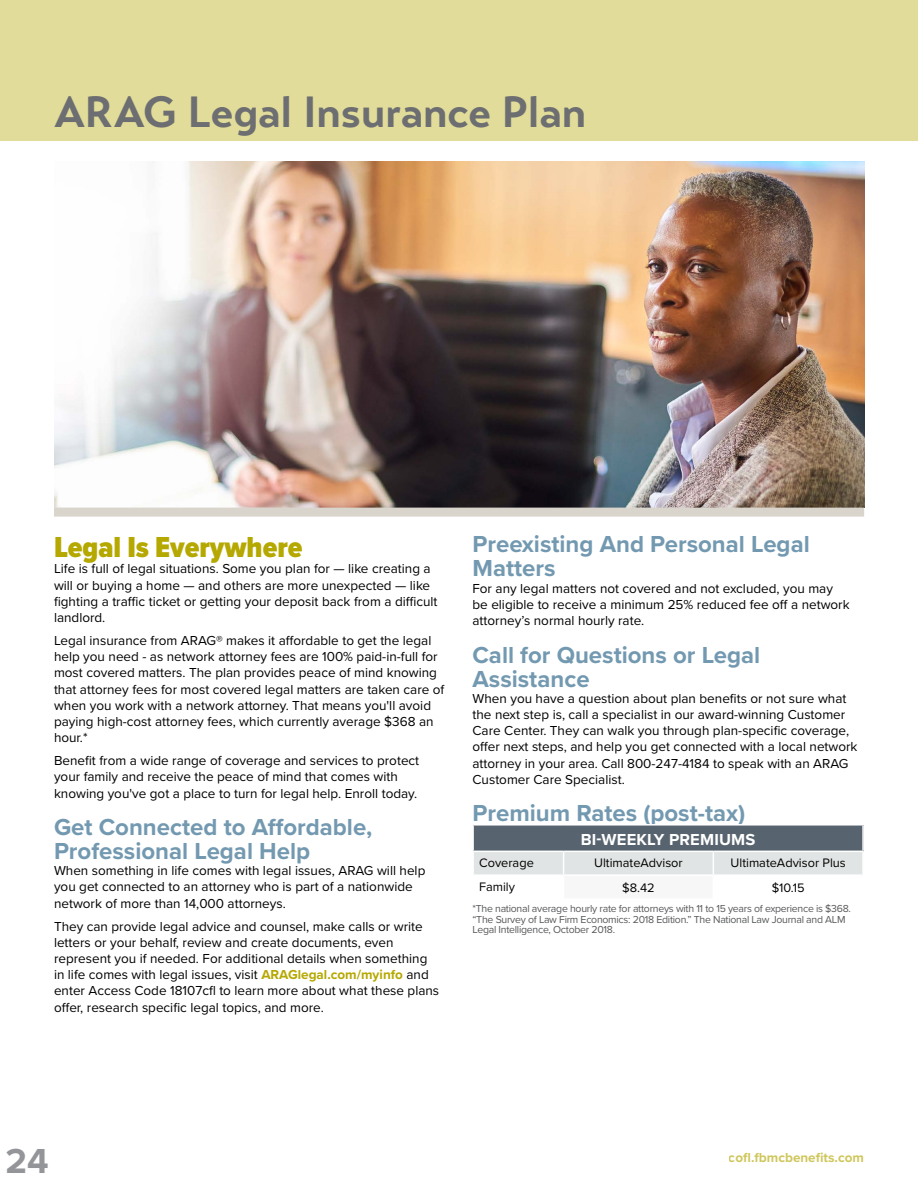
<style>
.page{position:relative;width:918px;height:1188px;background:#fff}
.page>*{position:absolute;margin:0;border:0;box-sizing:border-box;transform-origin:0 0}
.t1{font:700 43.5px "Transat Text";color:#6d6e71}
.t2{font:700 36px "Proxima Nova";color:#939598}
.t3{font:900 30px "Proxima Nova Cond";color:#b5a800}
.t4{font:700 24px/24px "Proxima Nova";color:#7399b1}
.t5{font:700 16.5px "Proxima Nova";letter-spacing:.01em;color:#fff}
.t6{font:13.5px/16.2px "Proxima Nova";color:#000}
.t7{font:700 13.5px "Proxima Nova";color:#b5a800}
.t8{font:12.75px "Proxima Nova";color:#000}
.t9{font:10.5px/10.5px "Proxima Nova";letter-spacing:-.025em;color:#58595b}
.s1{font-weight:700;color:#b5a800}
</style>
<div class="page">
<div style="left:0;top:0;width:918px;height:140px;background:#e1dc99"></div>
<img style="left:54px;top:162px;width:810px;height:346px">
<div style="left:473px;top:825px;width:390px;height:26px;background:#57646f"></div>
<div style="left:474px;top:852px;width:388px;height:22px;background:#e1e4e4"></div>
<hr style="left:472px;top:824px;width:92px;height:2px;background:#fff">
<hr style="left:472px;top:826px;width:2px;height:25px;background:#fff">
<hr style="left:564px;top:824px;width:149px;height:2px;background:#fff">
<hr style="left:713px;top:824px;width:151px;height:2px;background:#fff">
<hr style="left:862px;top:826px;width:2px;height:25px;background:#fff">
<div style="left:54px;top:508px;width:810px;height:9px;background:#dad5cc"></div>
<h1 class="t1" style="left:54px;top:85px;width:534px">ARAG Legal Insurance Plan</h1>
<h3 class="t3" style="left:54px;top:525px;width:250px">Legal Is Everywhere</h3>
<p class="t6" style="left:54px;top:560px;width:385px">Life is full of legal situations. Some you plan for — like creating a will or buying a home — and others are more unexpected — like fighting a traffic ticket or getting your deposit back from a difficult landlord.</p>
<p class="t6" style="left:54px;top:632px;width:392px">Legal insurance from ARAG® makes it affordable to get the legal help you need - as network attorney fees are 100% paid-in-full for most covered matters. The plan provides peace of mind knowing that attorney fees for most covered legal matters are taken care of when you work with a network attorney. That means you'll avoid paying high-cost attorney fees, which currently average $368 an hour.*</p>
<p class="t6" style="left:54px;top:752px;width:367px">Benefit from a wide range of coverage and services to protect your family and receive the peace of mind that comes with knowing you've got a place to turn for legal help. Enroll today.</p>
<h3 class="t4" style="left:54px;top:814px;width:320px">Get Connected to Affordable,<br>Professional Legal Help</h3>
<p class="t6" style="left:54px;top:862px;width:373px">When something in life comes with legal issues, ARAG will help you get connected to an attorney who is part of a nationwide network of more than 14,000 attorneys.</p>
<p class="t6" style="left:54px;top:917px;width:387px">They can provide legal advice and counsel, make calls or write letters or your behalf, review and create documents, even represent you if needed. For additional details when something in life comes with legal issues, visit <span class="s1">ARAGlegal.com/myinfo</span> and enter Access Code 18107cfl to learn more about what these plans offer, research specific legal topics, and more.</p>
<h3 class="t4" style="left:472px;top:532px;width:339px">Preexisting And Personal Legal<br>Matters</h3>
<p class="t6" style="left:472px;top:579px;width:379px">For any legal matters not covered and not excluded, you may be eligible to receive a minimum 25% reduced fee off a network attorney’s normal hourly rate.</p>
<h3 class="t4" style="left:472px;top:642px;width:289px">Call for Questions or Legal<br>Assistance</h3>
<p class="t6" style="left:472px;top:690px;width:387px">When you have a question about plan benefits or not sure what the next step is, call a specialist in our award-winning Customer Care Center. They can walk you through plan-specific coverage, offer next steps, and help you get connected with a local network attorney in your area. Call 800-247-4184 to speak with an ARAG Customer Care Specialist.</p>
<h3 class="t4" style="left:472px;top:801px;width:274px">Premium Rates (post-tax)</h3>
<p class="t5" style="left:581px;top:827px;width:176px">BI-WEEKLY PREMIUMS</p>
<p class="t8" style="left:479px;top:854px;width:56px">Coverage</p>
<p class="t8" style="left:594px;top:854px;width:90px">UltimateAdvisor</p>
<p class="t8" style="left:731px;top:854px;width:117px">UltimateAdvisor Plus</p>
<p class="t8" style="left:479px;top:877px;width:38px">Family</p>
<p class="t8" style="left:622px;top:878px;width:34px">$8.42</p>
<p class="t8" style="left:772px;top:878px;width:35px">$10.15</p>
<p class="t9" style="left:472px;top:903px;width:380px">*The national average hourly rate for attorneys with 11 to 15 years of experience is $368. “The Survey of Law Firm Economics: 2018 Edition.” The National Law Journal and ALM<br>Legal Intelligence, October 2018.</p>
<h2 class="t2" style="left:5px;top:1134px;width:45px">24</h2>
<p class="t7" style="left:729px;top:1147px;width:137px">cofl.fbmcbenefits.com</p>
</div>
